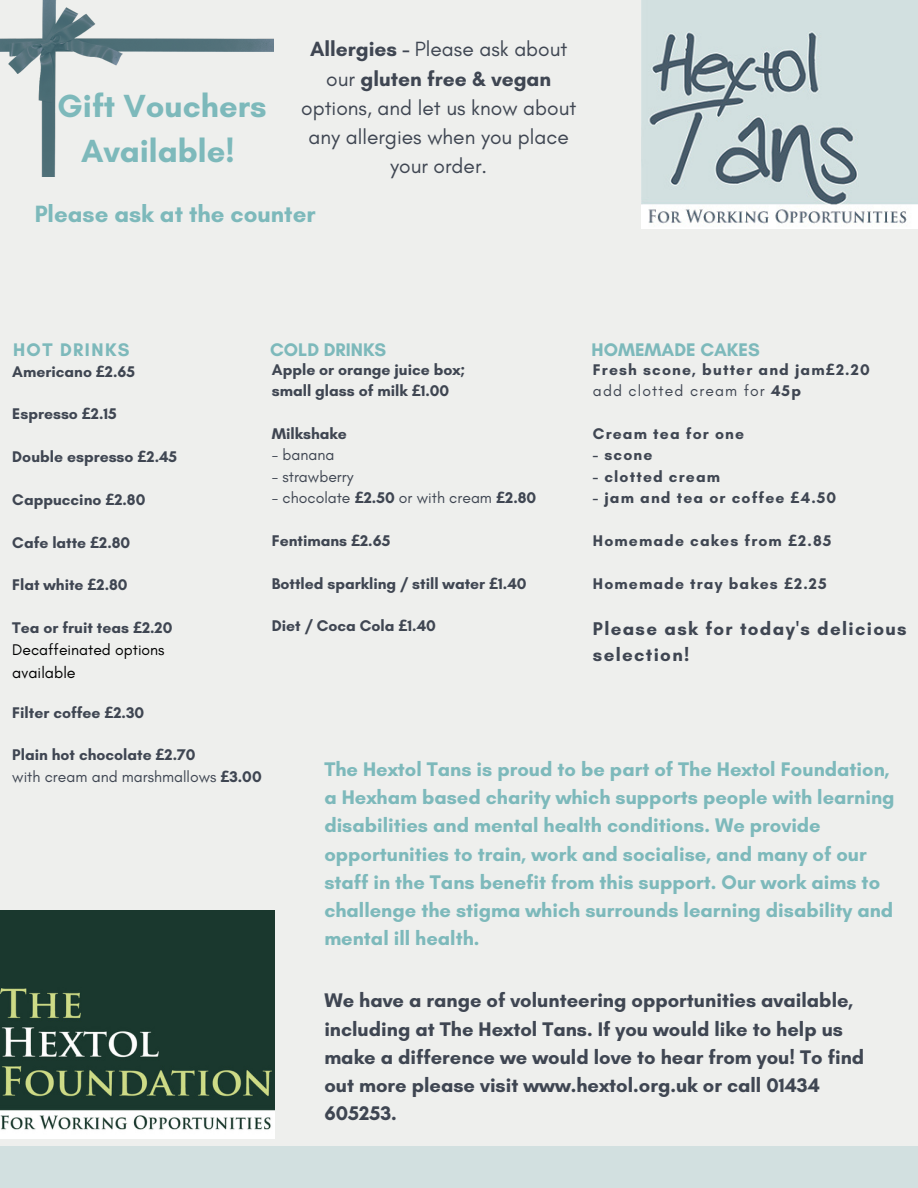
<style>
.page{position:relative;width:918px;height:1188px;background:#eeefed}
.page>*{position:absolute;margin:0;border:0;box-sizing:border-box;transform-origin:0 0}
.t1{font:700 32.7px/45px "Glacial Indifference";color:#7db9bb;text-align:center}
.t2{font:700 24px "Glacial Indifference";color:#7db9bb}
.t3{font:21px/29.2px "Glacial Indifference";color:#3f4652;text-align:center}
.t4{font:700 20.1px/28.2px "Glacial Indifference";color:#7db9bb}
.t5{font:700 20.1px/28.2px "Glacial Indifference";color:#3f4652}
.t6{font:700 18.75px/25.8px "Glacial Indifference";letter-spacing:.07em;color:#3f4652}
.t7{font:700 18.6px "Glacial Indifference";color:#7db9bb}
.t8{font:700 18.6px "Glacial Indifference";letter-spacing:.075em;color:#7db9bb}
.t9{font:16.2px "Glacial Indifference";color:#000}
.t10{font:700 15.75px/21.3px "Glacial Indifference";color:#3f4652}
.t11{font:700 15.75px/21.3px "Glacial Indifference";letter-spacing:.07em;color:#3f4652}
.t12{font:15.75px "Glacial Indifference";color:#3f4652}
.t13{font:15.75px/22px "Glacial Indifference";color:#000}
.s1{font-weight:700}
.s2{font-family:"Noto Sans"}
.s3{font-weight:700;color:#3f4652}
.s4{font-family:"Noto Sans";font-weight:700;color:#3f4652}
.s5{font-family:"Noto Sans";font-weight:700}
.s6{font-weight:400}
</style>
<div class="page">
<img style="left:641px;top:0;width:277px;height:229px">
<img style="left:0;top:911px;width:274px;height:228px">
<div style="left:0;top:1146px;width:918px;height:42px;background:#d2e0e0"></div>
<img style="left:0;top:0;width:273px;height:177px">
<h1 class="t1" style="left:57px;top:83px;width:211px">Gift Vouchers<br>Available!</h1>
<p class="t3" style="left:301px;top:34px;width:277px"><span class="s1">Allergies -</span> Please ask about our <span class="s1">gluten free &amp; vegan </span>options, and let us know about any allergies when you place your order.</p>
<p class="t2" style="left:35px;top:199px;width:282px">Please ask at the counter</p>
<p class="t8" style="left:13px;top:339px;width:118px">HOT DRINKS</p>
<p class="t10" style="left:12px;top:360px;width:124px">Americano <span class="s2">£</span>2.65</p>
<p class="t10" style="left:12px;top:403px;width:106px">Espresso <span class="s2">£</span>2.15</p>
<p class="t10" style="left:12px;top:446px;width:166px">Double espresso <span class="s2">£</span>2.45</p>
<p class="t10" style="left:12px;top:489px;width:135px">Cappuccino <span class="s2">£</span>2.80</p>
<p class="t10" style="left:12px;top:531px;width:119px">Cafe latte <span class="s2">£</span>2.80</p>
<p class="t10" style="left:12px;top:574px;width:117px">Flat white <span class="s2">£</span>2.80</p>
<p class="t13" style="left:12px;top:617px;width:162px"><span class="s3">Tea or fruit teas</span> <span class="s4">£</span><span class="s3">2.20<br></span>Decaffeinated options</p>
<p class="t9" style="left:12px;top:662px;width:65px">available</p>
<p class="t7" style="left:270px;top:339px;width:118px">COLD DRINKS</p>
<p class="t7" style="left:592px;top:339px;width:170px">HOMEMADE CAKES</p>
<p class="t10" style="left:272px;top:359px;width:195px">Apple or orange juice box; small glass of milk <span class="s2">£</span>1.00</p>
<p class="t10" style="left:272px;top:423px;width:77px">Milkshake</p>
<p class="t12" style="left:272px;top:445px;width:64px">- banana</p>
<p class="t12" style="left:272px;top:467px;width:83px">- strawberry</p>
<p class="t12" style="left:272px;top:488px;width:266px">- chocolate <span class="s5">£</span><span class="s1">2.50</span> or with cream <span class="s5">£</span><span class="s1">2.80</span></p>
<p class="t10" style="left:272px;top:530px;width:120px">Fentimans <span class="s2">£</span>2.65</p>
<p class="t10" style="left:272px;top:572px;width:256px">Bottled sparkling / still water <span class="s2">£</span>1.40</p>
<p class="t10" style="left:272px;top:615px;width:166px">Diet / Coca Cola <span class="s2">£</span>1.40</p>
<p class="t11" style="left:593px;top:359px;width:278px">Fresh scone, butter and jam<span class="s2">£</span>2.20 <span class="s6">add clotted cream for</span> 45p</p>
<p class="t11" style="left:593px;top:423px;width:153px">Cream tea for one</p>
<p class="t10" style="left:593px;top:444px;width:61px">- scone</p>
<p class="t11" style="left:593px;top:465px;width:129px">- clotted cream</p>
<p class="t11" style="left:593px;top:487px;width:245px">- jam and tea or coffee <span class="s2">£</span>4.50</p>
<p class="t11" style="left:593px;top:530px;width:240px">Homemade cakes from <span class="s2">£</span>2.85</p>
<p class="t11" style="left:593px;top:572px;width:235px">Homemade tray bakes <span class="s2">£</span>2.25</p>
<p class="t6" style="left:593px;top:615px;width:315px">Please ask for today's delicious selection!</p>
<p class="t10" style="left:12px;top:701px;width:133px">Filter coffee <span class="s2">£</span>2.30</p>
<p class="t10" style="left:12px;top:744px;width:251px">Plain hot chocolate <span class="s2">£</span>2.70<br><span class="s6">with cream and marshmallows</span> <span class="s2">£</span>3.00</p>
<p class="t4" style="left:324px;top:755px;width:572px">The Hextol Tans is proud to be part of The Hextol Foundation, a Hexham based charity which supports people with learning disabilities and mental health conditions. We provide opportunities to train, work and socialise, and many of our staff in the Tans benefit from this support. Our work aims to challenge the stigma which surrounds learning disability and mental ill health.</p>
<p class="t5" style="left:324px;top:986px;width:541px">We have a range of volunteering opportunities available, including at The Hextol Tans. If you would like to help us make a difference we would love to hear from you! To find out more please visit www.hextol.org.uk or call 01434<br>605253.</p>
</div>
